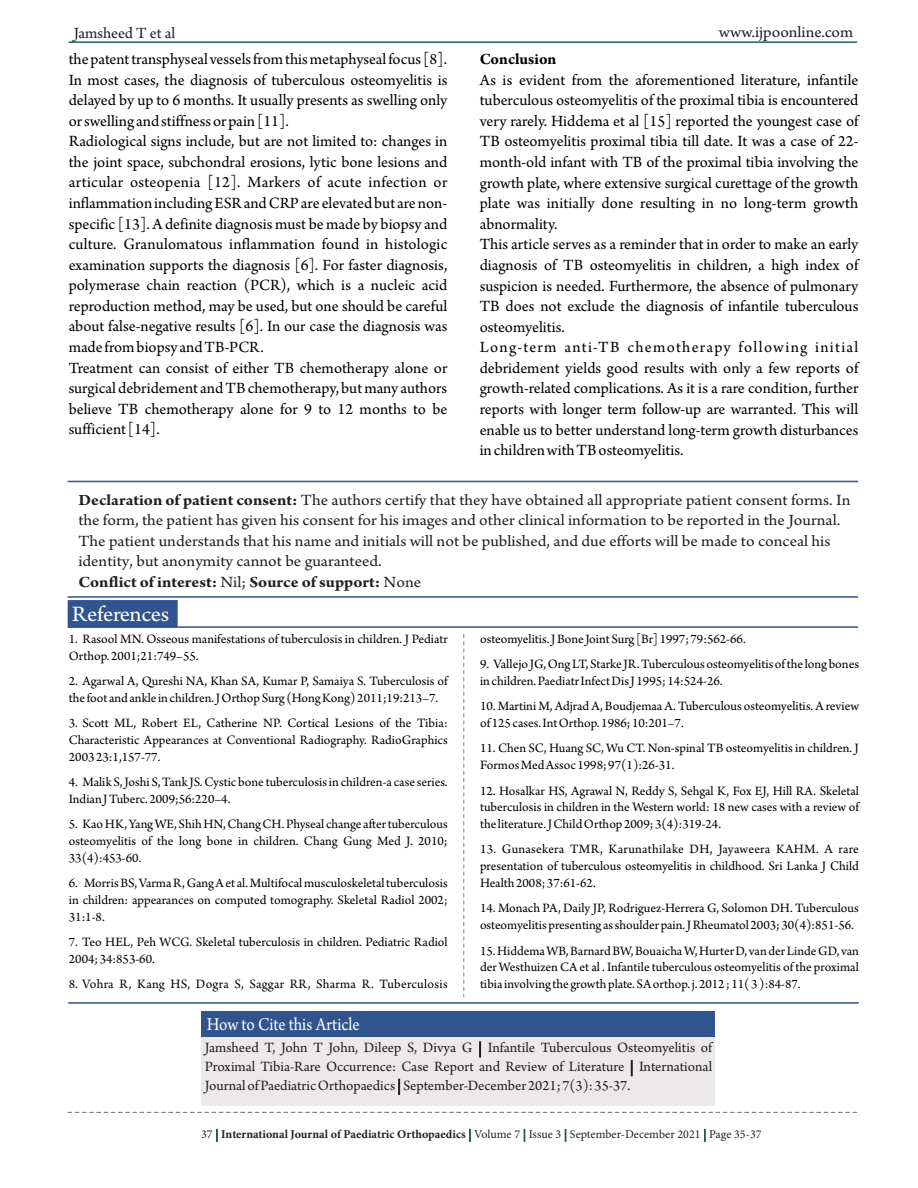
<style>
.page{position:relative;width:918px;height:1188px;background:#fff}
.page>*{position:absolute;margin:0;border:0;box-sizing:border-box;transform-origin:0 0}
.t1{font:23.1px "Arno Pro";letter-spacing:-.015em;color:#fff;scale:1.05 1}
.t2{font:19.05px "Arno Pro";color:#fff;scale:.9 1}
.t3{font:16.5px/20.5px "Arno Pro";color:#000}
.t4{font:16.5px/20.7px "Arno Pro";color:#231f20;scale:1.06 1}
.t5{font:16.5px "Arno Pro";color:#231f20;scale:1.05 1}
.t6{font:16.5px "Arno Pro";color:#231f20}
.t7{font:700 16.5px "Arno Pro";color:#000}
.t8{font:15px/18.8px "Arno Pro";color:#231f20;text-align:justify}
.t9{font:13.5px/16.8px "Arno Pro";color:#000}
.t10{font:12px "Minion Pro";color:#231f20}
.s1{font-weight:700}
.s2{color:#2e3092}
</style>
<div class="page">
<svg style="left:68px;top:1112px;width:789px;height:1px"></svg>
<hr style="left:69px;top:42px;width:788px;height:1px;background:#195f59">
<hr style="left:68px;top:481px;width:790px;height:1px;background:#31548e">
<hr style="left:68px;top:596px;width:790px;height:2px;background:#31548e">
<div style="left:68px;top:600px;width:110px;height:28px;background:#31548e"></div>
<hr style="left:68px;top:626px;width:790px;height:2px;background:#31548e">
<svg style="left:463px;top:634px;width:1px;height:363px"></svg>
<div style="left:202px;top:1033px;width:513px;height:72px;background:#ebe9e9"></div>
<div style="left:202px;top:1012px;width:513px;height:25px;background:#31548e"></div>
<hr style="left:68px;top:1002px;width:791px;height:2px;background:#31548e">
<p class="t6" style="left:74px;top:26px;width:103px">Jamsheed T et al</p>
<p class="t5" style="left:719px;top:26px;width:130px">www.ijpoonline.com</p>
<p class="t3" style="left:69px;top:51px;width:380px">the patent transphyseal vessels from this metaphyseal focus [8].<br>In most cases, the diagnosis of tuberculous osteomyelitis is delayed by up to 6 months. It usually presents as swelling only or swelling and stiffness or pain [11].<br>Radiological signs include, but are not limited to: changes in the joint space, subchondral erosions, lytic bone lesions and articular osteopenia [12]. Markers of acute infection or inflammation including ESR and CRP are elevated but are non&shy;specific [13]. A definite diagnosis must be made by biopsy and culture. Granulomatous inflammation found in histologic examination supports the diagnosis [6]. For faster diagnosis, polymerase chain reaction (PCR), which is a nucleic acid reproduction method, may be used, but one should be careful about false-negative results [6]. In our case the diagnosis was made from biopsy and TB-PCR.<br>Treatment can consist of either TB chemotherapy alone or surgical debridement and TB chemotherapy, but many authors believe TB chemotherapy alone for 9 to 12 months to be sufficient [14].</p>
<p class="t7" style="left:480px;top:53px;width:78px">Conclusion</p>
<p class="t3" style="left:480px;top:72px;width:380px">As is evident from the aforementioned literature, infantile tuberculous osteomyelitis of the proximal tibia is encountered very rarely. Hiddema et al [15] reported the youngest case of TB osteomyelitis proximal tibia till date. It was a case of 22- month-old infant with TB of the proximal tibia involving the growth plate, where extensive surgical curettage of the growth plate was initially done resulting in no long-term growth abnormality.<br>This article serves as a reminder that in order to make an early diagnosis of TB osteomyelitis in children, a high index of suspicion is needed. Furthermore, the absence of pulmonary TB does not exclude the diagnosis of infantile tuberculous osteomyelitis.<br>Long-term anti-TB chemotherapy following initial debridement yields good results with only a few reports of growth-related complications. As it is a rare condition, further reports with longer term follow-up are warranted. This will enable us to better understand long-term growth disturbances in children with TB osteomyelitis.</p>
<p class="t4" style="left:78px;top:491px;width:730px"><span class="s1">Declaration of patient consent:</span> The authors certify that they have obtained all appropriate patient consent forms. In the form, the patient has given his consent for his images and other clinical information to be reported in the Journal.<br>The patient understands that his name and initials will not be published, and due efforts will be made to conceal his identity, but anonymity cannot be guaranteed.<br><span class="s1">Conflict of interest:</span> Nil; <span class="s1">Source of support:</span> None</p>
<h1 class="t1" style="left:72px;top:605px;width:94px">References</h1>
<p class="t9" style="left:69px;top:632px;width:380px">1. Rasool MN. Osseous manifestations of tuberculosis in children. J Pediatr<br>Orthop. 2001;21:749–55.</p>
<p class="t9" style="left:69px;top:674px;width:380px">2. Agarwal A, Qureshi NA, Khan SA, Kumar P, Samaiya S. Tuberculosis of the foot and ankle in children. J Orthop Surg (Hong Kong) 2011;19:213–7.</p>
<p class="t9" style="left:69px;top:716px;width:380px;text-align:justify">3. Scott ML, Robert EL, Catherine NP. Cortical Lesions of the Tibia:<br>Characteristic Appearances at Conventional Radiography. RadioGraphics 2003 23:1,157-77.</p>
<p class="t9" style="left:69px;top:775px;width:380px">4. Malik S, Joshi S, Tank JS. Cystic bone tuberculosis in children-a case series.<br>Indian J Tuberc. 2009;56:220–4.</p>
<p class="t9" style="left:69px;top:817px;width:380px;text-align:justify">5. Kao HK, Yang WE, Shih HN, Chang CH. Physeal change after tuberculous osteomyelitis of the long bone in children. Chang Gung Med J. 2010; 33(4):453-60.</p>
<p class="t9" style="left:69px;top:876px;width:380px;text-align:justify">6. Morris BS, Varma R, Gang A et al. Multifocal musculoskeletal tuberculosis in children: appearances on computed tomography. Skeletal Radiol 2002; 31:1-8.</p>
<p class="t9" style="left:69px;top:935px;width:380px">7. Teo HEL, Peh WCG. Skeletal tuberculosis in children. Pediatric Radiol<br>2004; 34:853-60.</p>
<p class="t9" style="left:69px;top:977px;width:380px">8. Vohra R, Kang HS, Dogra S, Saggar RR, Sharma R. Tuberculosis</p>
<p class="t9" style="left:480px;top:632px;width:267px">osteomyelitis. J Bone Joint Surg [Br] 1997; 79:562-66.</p>
<p class="t9" style="left:480px;top:658px;width:380px">9. Vallejo JG, Ong LT, Starke JR. Tuberculous osteomyelitis of the long bones in children. Paediatr Infect Dis J 1995; 14:524-26.</p>
<p class="t9" style="left:480px;top:700px;width:380px">10. Martini M, Adjrad A, Boudjemaa A. Tuberculous osteomyelitis. A review of 125 cases. Int Orthop. 1986; 10:201–7.</p>
<p class="t9" style="left:480px;top:742px;width:380px">11. Chen SC, Huang SC, Wu CT. Non-spinal TB osteomyelitis in children. J<br>Formos Med Assoc 1998; 97(1):26-31.</p>
<p class="t9" style="left:480px;top:784px;width:381px;text-align:justify">12. Hosalkar HS, Agrawal N, Reddy S, Sehgal K, Fox EJ, Hill RA. Skeletal tuberculosis in children in the Western world: 18 new cases with a review of the literature. J Child Orthop 2009; 3(4):319-24.</p>
<p class="t9" style="left:480px;top:843px;width:380px;text-align:justify">13. Gunasekera TMR, Karunathilake DH, Jayaweera KAHM. A rare presentation of tuberculous osteomyelitis in childhood. Sri Lanka J Child Health 2008; 37:61-62.</p>
<p class="t9" style="left:480px;top:902px;width:380px">14. Monach PA, Daily JP, Rodriguez-Herrera G, Solomon DH. Tuberculous osteomyelitis presenting as shoulder pain. J Rheumatol 2003; 30(4):851-56.</p>
<p class="t9" style="left:480px;top:944px;width:380px;text-align:justify">15. Hiddema WB, Barnard BW, Bouaicha W, Hurter D, van der Linde GD, van der Westhuizen CA et al . Infantile tuberculous osteomyelitis of the proximal tibia involving the growth plate. SA orthop. j. 2012 ; 11( 3 ):84-87.</p>
<h2 class="t2" style="left:207px;top:1017px;width:171px">How to Cite this Article</h2>
<p class="t8" style="left:205px;top:1040px;width:509px">Jamsheed T, John T John, Dileep S, Divya G | Infantile Tuberculous Osteomyelitis of Proximal Tibia-Rare Occurrence: Case Report and Review of Literature | International Journal of Paediatric Orthopaedics |September-December 2021; 7(3): 35-37.</p>
<p class="t10" style="left:201px;top:1130px;width:562px">37 <span class="s2">|</span> <span class="s1">International Journal of Paediatric Orthopaedics</span> <span class="s2">|</span> Volume 7 <span class="s2">|</span> Issue 3 <span class="s2">|</span> September-December 2021 <span class="s2">|</span> Page 35-37</p>
</div>
